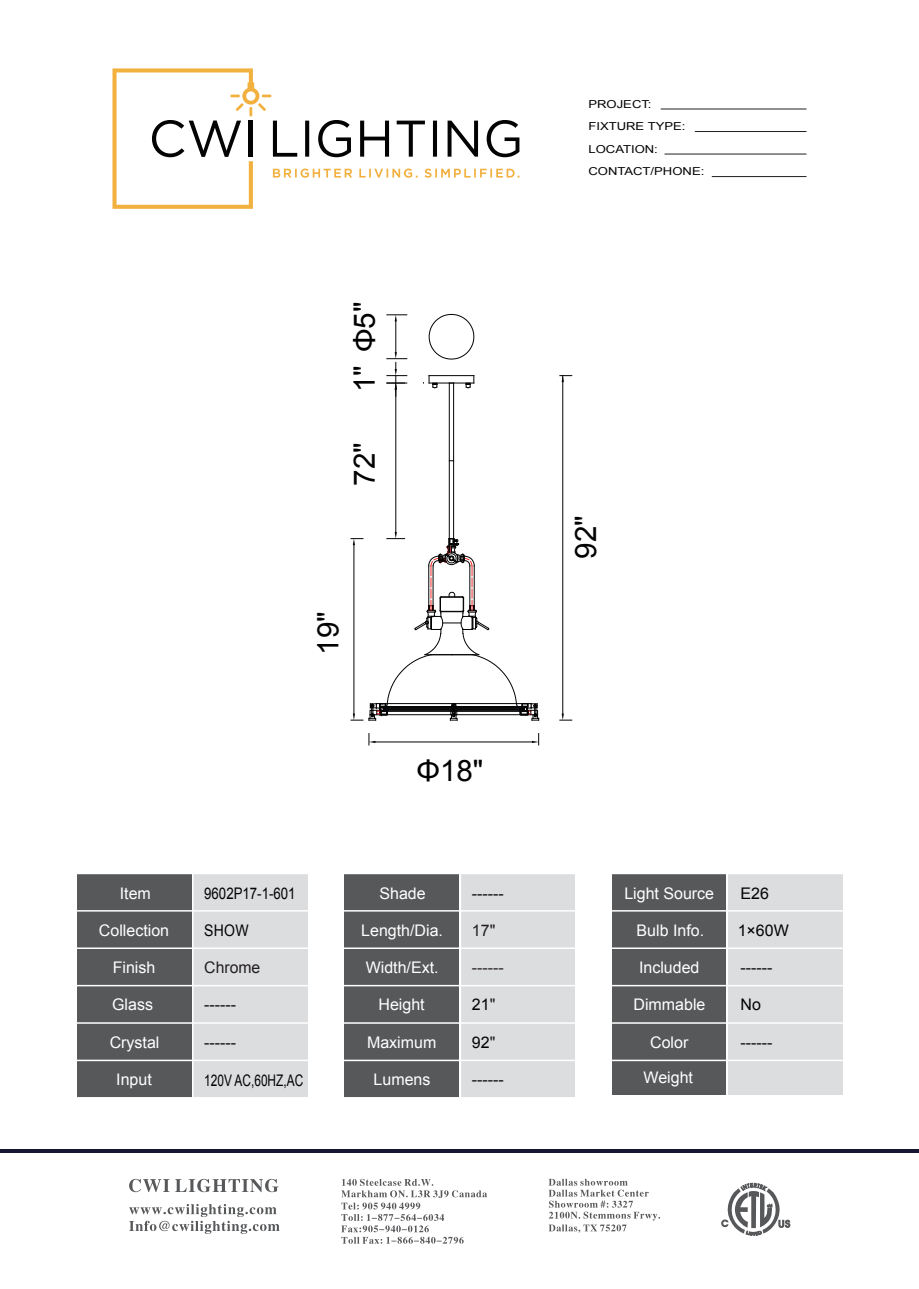
<style>
.page{position:relative;width:919px;height:1289px;background:#fff}
.page>*{position:absolute;margin:0;border:0;box-sizing:border-box;transform-origin:0 0}
.t1{font:29.55px "Arial";color:#030303}
.t2{font:16.05px "Arial";color:#fff}
.t3{font:16.05px "Arial";color:#030303}
.t4{font:16.05px "Arial";color:#231f20}
.t5{font:16.05px "Arial";color:#030303;scale:.74 1}
.t6{font:16.05px "Arial";color:#030303;scale:.83 1}
.t7{font:16.05px "Arial";color:#030303;scale:.88 1}
.t8{font:10.95px/22.4px "Arial";color:#030303;scale:1.19 1}
.s1{color:#000}
.s2{color:#231f20}
</style>
<div class="page">
<hr style="left:0;top:1149px;width:918px;height:4px;background:#171836">
<div style="left:611px;top:873px;width:115px;height:221px;background:#57585a"></div>
<div style="left:77px;top:873px;width:114px;height:224px;background:#57585a"></div>
<div style="left:344px;top:873px;width:115px;height:224px;background:#57585a"></div>
<div style="left:728px;top:873px;width:114px;height:221px;background:#dcdddf"></div>
<div style="left:193px;top:873px;width:115px;height:224px;background:#dcdddf"></div>
<div style="left:460px;top:873px;width:115px;height:224px;background:#dcdddf"></div>
<hr style="left:76px;top:872px;width:767px;height:2px;background:#fff">
<hr style="left:76px;top:910px;width:767px;height:1px;background:#fff">
<hr style="left:76px;top:947px;width:767px;height:2px;background:#fff">
<hr style="left:76px;top:984px;width:767px;height:2px;background:#fff">
<hr style="left:76px;top:1022px;width:767px;height:1px;background:#fff">
<hr style="left:76px;top:1059px;width:767px;height:2px;background:#fff">
<hr style="left:459px;top:857px;width:2px;height:240px;background:#fff">
<svg style="left:428px;top:314px;width:46px;height:46px"></svg>
<hr style="left:453px;top:383px;width:1px;height:155px;background:#030303">
<hr style="left:449px;top:383px;width:1px;height:155px;background:#030303">
<hr style="left:429px;top:375px;width:45px;height:1px;background:#030303">
<hr style="left:429px;top:382px;width:45px;height:1px;background:#030303">
<hr style="left:395px;top:321px;width:1px;height:31px;background:#030303">
<svg style="left:387px;top:314px;width:20px;height:7px"></svg>
<hr style="left:395px;top:389px;width:1px;height:143px;background:#030303">
<svg style="left:387px;top:352px;width:20px;height:44px"></svg>
<svg style="left:465px;top:375px;width:9px;height:13px"></svg>
<svg style="left:423px;top:375px;width:15px;height:13px"></svg>
<svg style="left:351px;top:532px;width:188px;height:189px"></svg>
<hr style="left:562px;top:375px;width:1px;height:338px;background:#030303">
<svg style="left:560px;top:375px;width:11px;height:7px"></svg>
<svg style="left:560px;top:713px;width:11px;height:7px"></svg>
<hr style="left:375px;top:741px;width:157px;height:1px;background:#030303">
<svg style="left:368px;top:733px;width:7px;height:12px"></svg>
<svg style="left:532px;top:733px;width:7px;height:12px"></svg>
<svg style="left:721px;top:1182px;width:69px;height:53px"></svg>
<svg style="left:341px;top:1178px;width:146px;height:65px"></svg>
<svg style="left:548px;top:1178px;width:112px;height:54px"></svg>
<svg style="left:129px;top:1178px;width:149px;height:14px"></svg>
<svg style="left:129px;top:1204px;width:150px;height:29px"></svg>
<hr style="left:660px;top:109px;width:146px;height:1px;background:#231f20">
<hr style="left:694px;top:131px;width:112px;height:1px;background:#231f20">
<hr style="left:664px;top:154px;width:142px;height:1px;background:#231f20">
<hr style="left:711px;top:176px;width:95px;height:1px;background:#231f20">
<svg style="left:112px;top:68px;width:407px;height:141px"></svg>
<h1 class="t1" style="left:345px;top:392px;width:92px;rotate:-90deg">1" <span class="s1">Φ5</span>"</h1>
<h1 class="t1" style="left:345px;top:486px;width:45px;rotate:-90deg">72"</h1>
<h1 class="t1" style="left:309px;top:655px;width:45px;rotate:-90deg">19"</h1>
<h1 class="t1" style="left:416px;top:751px;width:68px"><span class="s1">Φ</span>18"</h1>
<p class="t2" style="left:120px;top:882px;width:33px">Item</p>
<p class="t2" style="left:99px;top:920px;width:72px">Collection</p>
<p class="t2" style="left:113px;top:957px;width:44px">Finish</p>
<p class="t2" style="left:112px;top:994px;width:42px">Glass</p>
<p class="t2" style="left:110px;top:1031px;width:51px">Crystal</p>
<p class="t2" style="left:116px;top:1068px;width:37px">Input</p>
<p class="t6" style="left:204px;top:882px;width:111px">9602P17-1-601</p>
<p class="t2" style="left:379px;top:882px;width:48px">Shade</p>
<p class="t2" style="left:361px;top:920px;width:83px">Length/Dia.</p>
<p class="t2" style="left:365px;top:957px;width:74px">Width/Ext.</p>
<p class="t2" style="left:378px;top:994px;width:48px">Height</p>
<p class="t2" style="left:367px;top:1031px;width:71px">Maximum</p>
<p class="t3" style="left:472px;top:882px;width:33px">------</p>
<p class="t4" style="left:472px;top:920px;width:25px">17"</p>
<p class="t7" style="left:204px;top:920px;width:52px">SHOW</p>
<p class="t4" style="left:204px;top:957px;width:58px">Chrome</p>
<p class="t4" style="left:472px;top:957px;width:33px">------</p>
<p class="t3" style="left:472px;top:994px;width:25px">21<span class="s2">"</span></p>
<p class="t3" style="left:472px;top:1031px;width:25px">92<span class="s2">"</span></p>
<p class="t3" style="left:472px;top:1068px;width:33px">------</p>
<p class="t3" style="left:204px;top:994px;width:33px">------</p>
<p class="t3" style="left:204px;top:1031px;width:33px">------</p>
<p class="t5" style="left:204px;top:1069px;width:135px">120V AC,60HZ,AC</p>
<p class="t2" style="left:373px;top:1068px;width:58px">Lumens</p>
<p class="t8" style="left:588px;top:93px;width:99px">PROJECT:<br>FIXTURE TYPE:<br>LOCATION:<br>CONTACT/PHONE:</p>
<h1 class="t1" style="left:566px;top:559px;width:45px;rotate:-90deg">92"</h1>
<p class="t2" style="left:624px;top:882px;width:91px">Light Source</p>
<p class="t2" style="left:636px;top:920px;width:69px">Bulb Info.</p>
<p class="t2" style="left:639px;top:957px;width:62px">Included</p>
<p class="t2" style="left:633px;top:994px;width:73px">Dimmable</p>
<p class="t2" style="left:650px;top:1031px;width:40px">Color</p>
<p class="t2" style="left:643px;top:1066px;width:51px">Weight</p>
<p class="t3" style="left:740px;top:882px;width:30px">E26</p>
<p class="t3" style="left:737px;top:920px;width:53px">1×60W</p>
<p class="t3" style="left:740px;top:957px;width:33px">------</p>
<p class="t3" style="left:740px;top:994px;width:22px">No</p>
<p class="t3" style="left:740px;top:1031px;width:33px">------</p>
</div>
